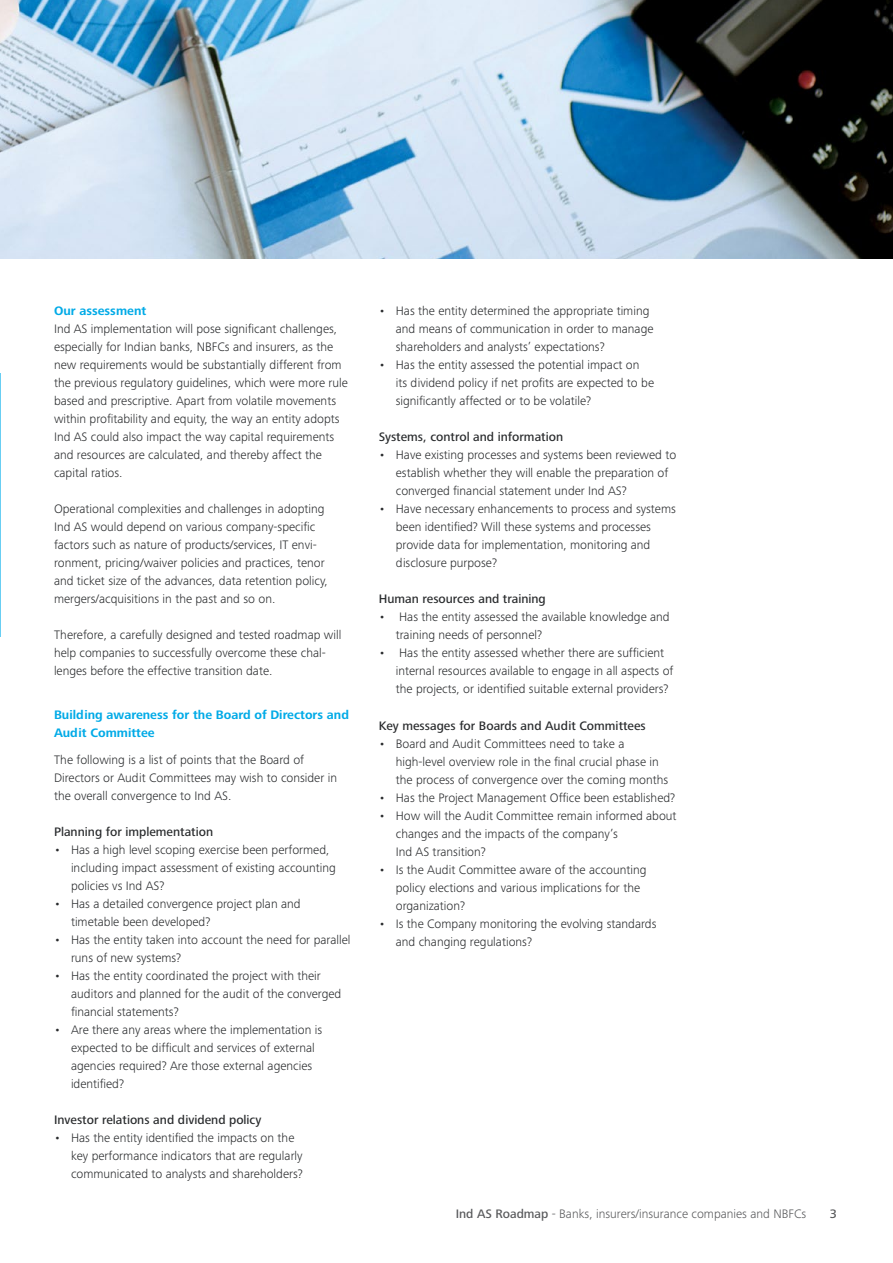
<style>
.page{position:relative;width:893px;height:1263px;background:#fff}
.page>*{position:absolute;margin:0;border:0;box-sizing:border-box;transform-origin:0 0}
.t1{font:300 12.75px/18px "Frutiger Next Pro";color:#292b2d}
.t2{font:500 12.75px "Frutiger Next Pro";color:#292b2d}
.t3{font:700 12.75px/18px "Frutiger Next Pro";color:#00aae7}
.t4{font:300 12.75px "Frutiger Next Pro";color:#58595b}
.t5{font:500 12.75px "Frutiger Next Pro";color:#58595b}
.s1{font-weight:500}
</style>
<div class="page">
<img style="left:0;top:0;width:893px;height:258px">
<hr style="left:0;top:373px;width:1px;height:264px;background:#68cef3">
<p class="t3" style="left:54px;top:302px;width:94px">Our assessment</p>
<p class="t1" style="left:54px;top:320px;width:295px">Ind AS implementation will pose significant challenges, especially for Indian banks, NBFCs and insurers, as the new requirements would be substantially different from the previous regulatory guidelines, which were more rule based and prescriptive. Apart from volatile movements within profitability and equity, the way an entity adopts Ind AS could also impact the way capital requirements and resources are calculated, and thereby affect the capital ratios.</p>
<p class="t1" style="left:54px;top:500px;width:275px">Operational complexities and challenges in adopting Ind AS would depend on various company-specific factors such as nature of products/services, IT envi&shy;ronment, pricing/waiver policies and practices, tenor and ticket size of the advances, data retention policy, mergers/acquisitions in the past and so on.</p>
<p class="t1" style="left:54px;top:626px;width:289px">Therefore, a carefully designed and tested roadmap will help companies to successfully overcome these chal&shy;lenges before the effective transition date.</p>
<p class="t3" style="left:54px;top:706px;width:296px">Building awareness for the Board of Directors and<br>Audit Committee</p>
<p class="t1" style="left:54px;top:751px;width:285px">The following is a list of points that the Board of<br>Directors or Audit Committees may wish to consider in the overall convergence to Ind AS.</p>
<p class="t2" style="left:54px;top:825px;width:161px">Planning for implementation</p>
<p class="t1" style="left:71px;top:841px;width:266px;text-indent:-17px">• Has a high level scoping exercise been performed, including impact assessment of existing accounting policies vs Ind AS?</p>
<p class="t1" style="left:71px;top:895px;width:231px;text-indent:-17px">• Has a detailed convergence project plan and timetable been developed?</p>
<p class="t1" style="left:71px;top:931px;width:281px;text-indent:-17px">• Has the entity taken into account the need for parallel runs of new systems?</p>
<p class="t1" style="left:71px;top:967px;width:272px;text-indent:-17px">• Has the entity coordinated the project with their auditors and planned for the audit of the converged financial statements?</p>
<p class="t1" style="left:71px;top:1021px;width:253px;text-indent:-17px">• Are there any areas where the implementation is expected to be difficult and services of external agencies required? Are those external agencies identified?</p>
<p class="t2" style="left:54px;top:1113px;width:209px">Investor relations and dividend policy</p>
<p class="t1" style="left:71px;top:1129px;width:233px;text-indent:-17px">• Has the entity identified the impacts on the key performance indicators that are regularly communicated to analysts and shareholders?</p>
<p class="t1" style="left:396px;top:302px;width:259px;text-indent:-17px">• Has the entity determined the appropriate timing and means of communication in order to manage shareholders and analysts’ expectations?</p>
<p class="t1" style="left:396px;top:356px;width:260px;text-indent:-17px">• Has the entity assessed the potential impact on its dividend policy if net profits are expected to be significantly affected or to be volatile?</p>
<p class="t2" style="left:379px;top:430px;width:186px">Systems, control and information</p>
<p class="t1" style="left:396px;top:446px;width:282px;text-indent:-17px">• Have existing processes and systems been reviewed to establish whether they will enable the preparation of converged financial statement under Ind AS?</p>
<p class="t1" style="left:396px;top:500px;width:282px;text-indent:-17px">• Have necessary enhancements to process and systems been identified? Will these systems and processes provide data for implementation, monitoring and disclosure purpose?</p>
<p class="t2" style="left:379px;top:592px;width:169px">Human resources and training</p>
<p class="t1" style="left:396px;top:608px;width:275px;text-indent:-17px">• Has the entity assessed the available knowledge and training needs of personnel?</p>
<p class="t1" style="left:396px;top:644px;width:279px;text-indent:-17px">• Has the entity assessed whether there are sufficient internal resources available to engage in all aspects of the projects, or identified suitable external providers?</p>
<p class="t2" style="left:379px;top:718px;width:269px">Key messages for Boards and Audit Committees</p>
<p class="t1" style="left:396px;top:734px;width:274px;text-indent:-17px">• Board and Audit Committees need to take a high-level overview role in the final crucial phase in the process of convergence over the coming months</p>
<p class="t1" style="left:379px;top:788px;width:298px">• Has the Project Management Office been established?</p>
<p class="t1" style="left:396px;top:806px;width:282px;text-indent:-17px">• How will the Audit Committee remain informed about changes and the impacts of the company’s<br>Ind AS transition?</p>
<p class="t1" style="left:396px;top:860px;width:252px;text-indent:-17px">• Is the Audit Committee aware of the accounting policy elections and various implications for the organization?</p>
<p class="t1" style="left:396px;top:914px;width:262px;text-indent:-17px">• Is the Company monitoring the evolving standards and changing regulations?</p>
<p class="t4" style="left:456px;top:1206px;width:352px"><span class="s1">Ind AS Roadmap</span> - Banks, insurers/insurance companies and NBFCs</p>
<p class="t5" style="left:830px;top:1206px;width:9px">3</p>
</div>
